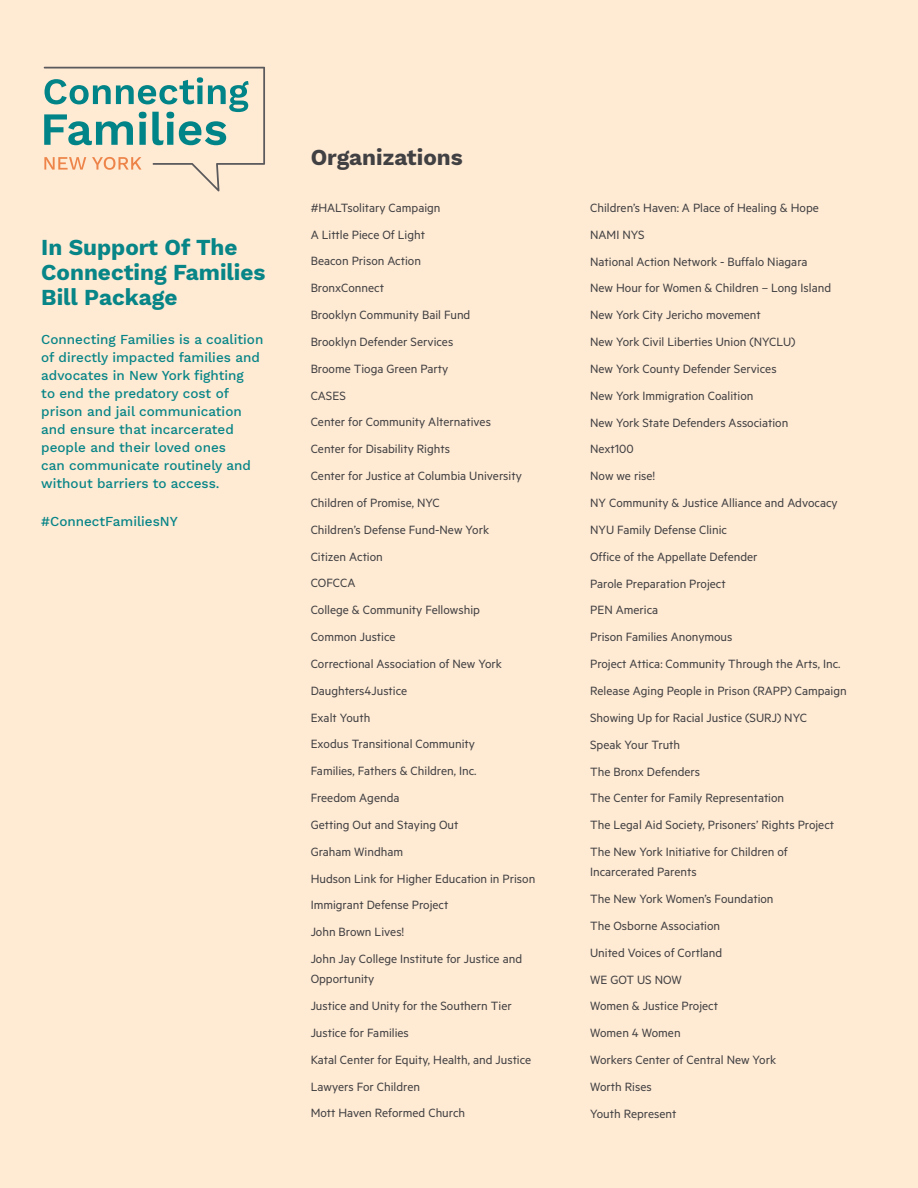
<style>
.page{position:relative;width:918px;height:1188px;background:#ffead4}
.page>*{position:absolute;margin:0;border:0;box-sizing:border-box;transform-origin:0 0}
.t1{font:700 22.5px/25.5px "Work Sans";color:#078587}
.t2{font:700 22.5px "Work Sans";color:#414042}
.t3{font:13.5px/26.8px "Metric";color:#414042}
.t4{font:500 13.5px/18px "Work Sans";color:#078587}
</style>
<div class="page">
<svg style="left:44px;top:67px;width:221px;height:124px"></svg>
<h1 class="t1" style="left:41px;top:233px;width:226px">In Support Of The<br>Connecting Families<br>Bill Package</h1>
<p class="t4" style="left:41px;top:330px;width:224px">Connecting Families is a coalition of directly impacted families and advocates in New York fighting<br>to end the predatory cost of prison and jail communication and ensure that incarcerated people and their loved ones<br>can communicate routinely and without barriers to access.</p>
<p class="t4" style="left:41px;top:512px;width:138px">#ConnectFamiliesNY</p>
<h1 class="t2" style="left:311px;top:140px;width:154px">Organizations</h1>
<p class="t3" style="left:311px;top:194px;width:226px">#HALTsolitary Campaign<br>A Little Piece Of Light<br>Beacon Prison Action<br>BronxConnect<br>Brooklyn Community Bail Fund<br>Brooklyn Defender Services<br>Broome Tioga Green Party<br>CASES<br>Center for Community Alternatives<br>Center for Disability Rights<br>Center for Justice at Columbia University<br>Children of Promise, NYC<br>Children’s Defense Fund-New York<br>Citizen Action<br>COFCCA<br>College &amp; Community Fellowship<br>Common Justice<br>Correctional Association of New York<br>Daughters4Justice<br>Exalt Youth<br>Exodus Transitional Community<br>Families, Fathers &amp; Children, Inc.<br>Freedom Agenda<br>Getting Out and Staying Out<br>Graham Windham<br>Hudson Link for Higher Education in Prison<br>Immigrant Defense Project<br>John Brown Lives!<br>John Jay College Institute for Justice and</p>
<p class="t3" style="left:311px;top:965px;width:222px">Opportunity<br>Justice and Unity for the Southern Tier<br>Justice for Families<br>Katal Center for Equity, Health, and Justice<br>Lawyers For Children<br>Mott Haven Reformed Church</p>
<p class="t3" style="left:590px;top:194px;width:258px">Children’s Haven: A Place of Healing &amp; Hope<br>NAMI NYS<br>National Action Network - Buffalo Niagara<br>New Hour for Women &amp; Children – Long Island<br>New York City Jericho movement<br>New York Civil Liberties Union (NYCLU)<br>New York County Defender Services<br>New York Immigration Coalition<br>New York State Defenders Association<br>Next100<br>Now we rise!<br>NY Community &amp; Justice Alliance and Advocacy<br>NYU Family Defense Clinic<br>Office of the Appellate Defender<br>Parole Preparation Project<br>PEN America<br>Prison Families Anonymous<br>Project Attica: Community Through the Arts, Inc.<br>Release Aging People in Prison (RAPP) Campaign<br>Showing Up for Racial Justice (SURJ) NYC<br>Speak Your Truth<br>The Bronx Defenders<br>The Center for Family Representation<br>The Legal Aid Society, Prisoners’ Rights Project<br>The New York Initiative for Children of</p>
<p class="t3" style="left:590px;top:858px;width:187px">Incarcerated Parents<br>The New York Women’s Foundation<br>The Osborne Association<br>United Voices of Cortland<br>WE GOT US NOW<br>Women &amp; Justice Project<br>Women 4 Women<br>Workers Center of Central New York<br>Worth Rises<br>Youth Represent</p>
</div>
